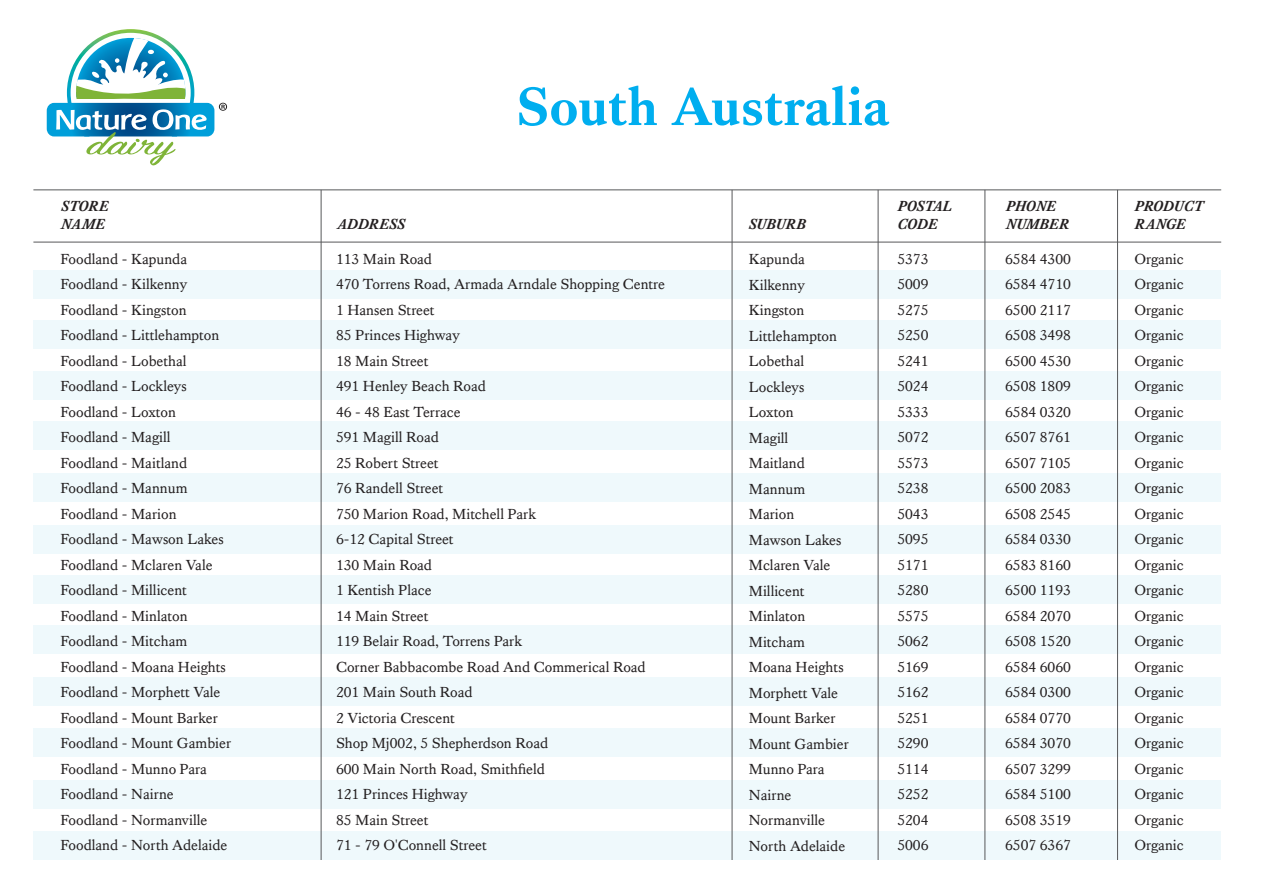
<style>
.page{position:relative;width:1263px;height:893px;background:#fff}
.page>*{position:absolute;margin:0;border:0;box-sizing:border-box;transform-origin:0 0}
.t1{font:700 55.2px "Kings Caslon";color:#00aeef}
.t2{font:15px/25.5px "Kings Caslon";color:#231f20}
.t3{font:italic 700 15px/18px "Kings Caslon";color:#231f20}
</style>
<div class="page">
<div style="left:33px;top:270px;width:1188px;height:28px;background:#eff9fc"></div>
<div style="left:33px;top:320px;width:1188px;height:28px;background:#eff9fc"></div>
<div style="left:33px;top:372px;width:1188px;height:28px;background:#eff9fc"></div>
<div style="left:33px;top:422px;width:1188px;height:28px;background:#eff9fc"></div>
<div style="left:33px;top:473px;width:1188px;height:29px;background:#eff9fc"></div>
<div style="left:33px;top:525px;width:1188px;height:28px;background:#eff9fc"></div>
<div style="left:33px;top:575px;width:1188px;height:28px;background:#eff9fc"></div>
<div style="left:33px;top:625px;width:1188px;height:28px;background:#eff9fc"></div>
<div style="left:33px;top:677px;width:1188px;height:28px;background:#eff9fc"></div>
<div style="left:33px;top:729px;width:1188px;height:28px;background:#eff9fc"></div>
<div style="left:33px;top:780px;width:1188px;height:28px;background:#eff9fc"></div>
<div style="left:33px;top:832px;width:1188px;height:28px;background:#eff9fc"></div>
<hr style="left:321px;top:190px;width:1px;height:670px;background:#57585a">
<hr style="left:878px;top:190px;width:1px;height:670px;background:#57585a">
<hr style="left:732px;top:190px;width:1px;height:670px;background:#57585a">
<hr style="left:984px;top:190px;width:1px;height:670px;background:#57585a">
<hr style="left:1117px;top:190px;width:1px;height:670px;background:#57585a">
<hr style="left:33px;top:242px;width:1188px;height:1px;background:#57585a">
<hr style="left:33px;top:189px;width:1188px;height:1px;background:#57585a">
<svg style="left:47px;top:29px;width:180px;height:136px"></svg>
<p class="t3" style="left:61px;top:197px;width:49px">STORE<br>NAME</p>
<h1 class="t1" style="left:516px;top:74px;width:375px">South Australia</h1>
<p class="t3" style="left:337px;top:215px;width:70px">ADDRESS</p>
<p class="t3" style="left:749px;top:215px;width:59px">SUBURB</p>
<p class="t3" style="left:898px;top:197px;width:56px">POSTAL<br>CODE</p>
<p class="t3" style="left:1006px;top:197px;width:65px">PHONE<br>NUMBER</p>
<p class="t3" style="left:1135px;top:197px;width:70px">PRODUCT<br>RANGE</p>
<p class="t2" style="left:60px;top:246px;width:172px">Foodland - Kapunda<br>Foodland - Kilkenny<br>Foodland - Kingston<br>Foodland - Littlehampton<br>Foodland - Lobethal<br>Foodland - Lockleys<br>Foodland - Loxton<br>Foodland - Magill<br>Foodland - Maitland<br>Foodland - Mannum<br>Foodland - Marion<br>Foodland - Mawson Lakes<br>Foodland - Mclaren Vale<br>Foodland - Millicent<br>Foodland - Minlaton<br>Foodland - Mitcham<br>Foodland - Moana Heights<br>Foodland - Morphett Vale<br>Foodland - Mount Barker<br>Foodland - Mount Gambier<br>Foodland - Munno Para<br>Foodland - Nairne<br>Foodland - Normanville<br>Foodland - North Adelaide</p>
<p class="t2" style="left:336px;top:246px;width:330px">113 Main Road<br>470 Torrens Road, Armada Arndale Shopping Centre<br>1 Hansen Street<br>85 Princes Highway<br>18 Main Street<br>491 Henley Beach Road<br>46 - 48 East Terrace<br>591 Magill Road<br>25 Robert Street<br>76 Randell Street<br>750 Marion Road, Mitchell Park<br>6-12 Capital Street<br>130 Main Road<br>1 Kentish Place<br>14 Main Street<br>119 Belair Road, Torrens Park<br>Corner Babbacombe Road And Commerical Road<br>201 Main South Road<br>2 Victoria Crescent<br>Shop Mj002, 5 Shepherdson Road<br>600 Main North Road, Smithfield<br>121 Princes Highway<br>85 Main Street<br>71 - 79 O'Connell Street</p>
<p class="t2" style="left:749px;top:246px;width:102px">Kapunda<br>Kilkenny<br>Kingston<br>Littlehampton<br>Lobethal<br>Lockleys<br>Loxton<br>Magill<br>Maitland<br>Mannum<br>Marion<br>Mawson Lakes<br>Mclaren Vale<br>Millicent<br>Minlaton<br>Mitcham<br>Moana Heights<br>Morphett Vale<br>Mount Barker<br>Mount Gambier<br>Munno Para<br>Nairne<br>Normanville<br>North Adelaide</p>
<p class="t2" style="left:897px;top:246px;width:33px;text-align:justify">5373<br>5009<br>5275<br>5250<br>5241<br>5024<br>5333<br>5072<br>5573<br>5238<br>5043<br>5095<br>5171<br>5280<br>5575<br>5062<br>5169<br>5162<br>5251<br>5290<br>5114<br>5252<br>5204<br>5006</p>
<p class="t2" style="left:1005px;top:246px;width:67px;text-align:justify">6584 4300<br>6584 4710<br>6500 2117<br>6508 3498<br>6500 4530<br>6508 1809<br>6584 0320<br>6507 8761<br>6507 7105<br>6500 2083<br>6508 2545<br>6584 0330<br>6583 8160<br>6500 1193<br>6584 2070<br>6508 1520<br>6584 6060<br>6584 0300<br>6584 0770<br>6584 3070<br>6507 3299<br>6584 5100<br>6508 3519<br>6507 6367</p>
<p class="t2" style="left:1134px;top:246px;width:51px;text-align:justify">Organic Organic Organic Organic Organic Organic Organic Organic Organic Organic Organic Organic Organic Organic Organic Organic Organic Organic Organic Organic Organic Organic Organic Organic</p>
</div>
